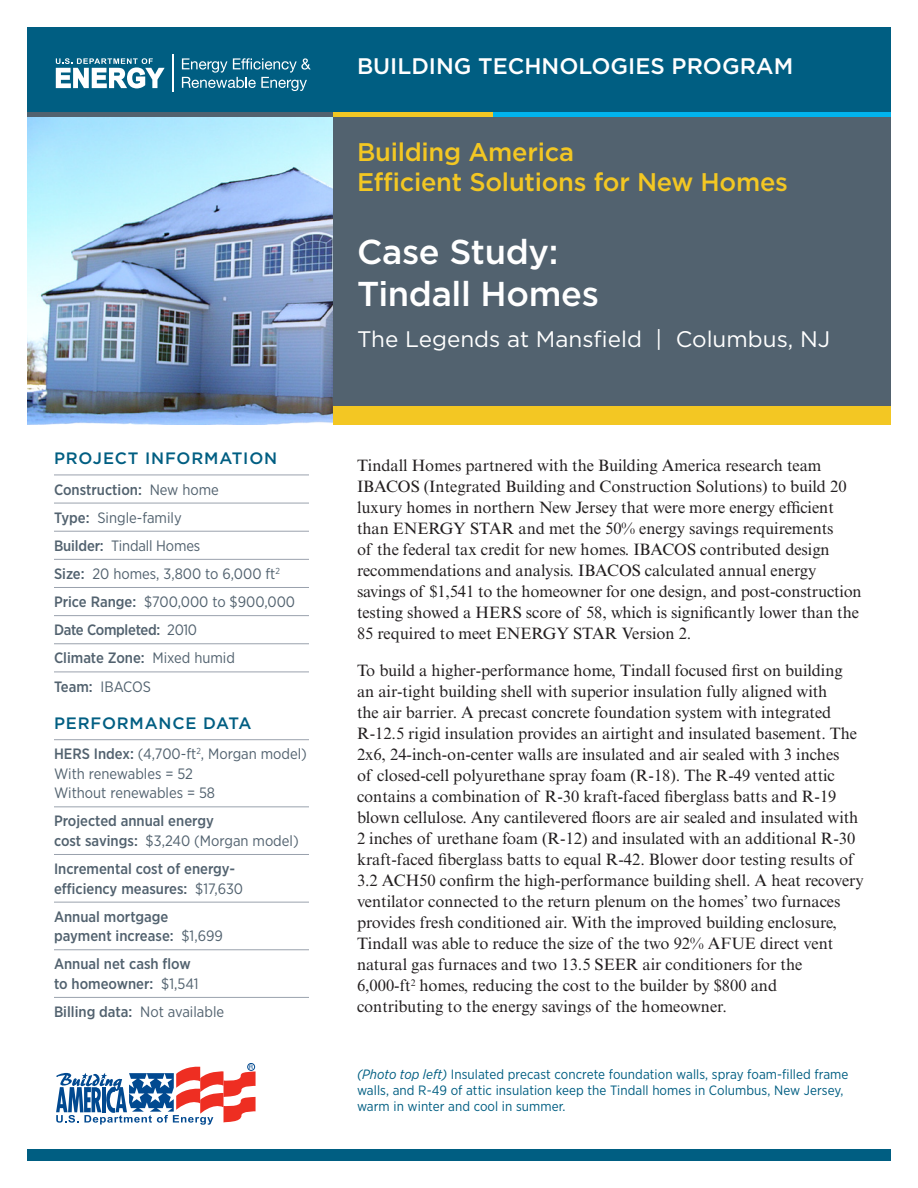
<style>
.page{position:relative;width:918px;height:1188px;background:#fff}
.page>*{position:absolute;margin:0;border:0;box-sizing:border-box;transform-origin:0 0}
.t1{font:500 34.5px "Gotham";letter-spacing:-.01em;color:#fff}
.t2{font:500 25.5px/30.6px "Gotham";letter-spacing:-.01em;color:#f3c723}
.HEADER_1{font:22.5px "Gotham";color:#fff}
.t3{font:500 22.5px "Gotham";color:#fff}
.BODY{font:16.5px/21px "Times New Roman MT Std";color:#231f20}
.SIDEBAR_HEADER{font:500 16.5px "Gotham";letter-spacing:.05em;color:#005e82}
.SIDEBAR_TEXT_Bold_Lt{font:500 15px/19.5px "Gotham Narrow";color:#52626f}
.SIDEBAR_TEXT_Bold_Lt-2{font:15px/19.5px "Gotham Narrow";color:#52626f}
.SIDEBAR_TEXT_Bold_Lt-3{font:500 15px "Gotham Narrow";letter-spacing:-.02em;color:#52626f}
.t4{font:13.5px/16.2px "Gotham Narrow";letter-spacing:.005em;color:#005e82}
.t5{font:6px "Helvetica";color:#014990}
.s1{font-weight:400}
.s2{font-weight:500}
.s3{font-style:italic}
</style>
<div class="page">
<div style="left:322px;top:115px;width:569px;height:291px;background:#52626f"></div>
<div style="left:322px;top:406px;width:569px;height:18px;background:#f3c723"></div>
<img style="left:27px;top:117px;width:306px;height:307px">
<div style="left:27px;top:1149px;width:864px;height:12px;background:#005e82"></div>
<div style="left:27px;top:27px;width:864px;height:85px;background:#005e82"></div>
<svg style="left:56px;top:58px;width:109px;height:30px"></svg>
<hr style="left:173px;top:55px;width:1px;height:37px;background:#fff">
<svg style="left:182px;top:58px;width:129px;height:33px"></svg>
<div style="left:492px;top:112px;width:399px;height:5px;background:#00b3ee"></div>
<div style="left:333px;top:112px;width:160px;height:5px;background:#f3c723"></div>
<div style="left:27px;top:112px;width:306px;height:5px;background:#52626f"></div>
<hr style="left:54px;top:475px;width:255px;height:1px;background:#9aa2ad">
<hr style="left:54px;top:503px;width:255px;height:1px;background:#9aa2ad">
<hr style="left:54px;top:531px;width:255px;height:1px;background:#9aa2ad">
<hr style="left:54px;top:559px;width:255px;height:1px;background:#9aa2ad">
<hr style="left:54px;top:587px;width:255px;height:1px;background:#9aa2ad">
<hr style="left:54px;top:615px;width:255px;height:1px;background:#9aa2ad">
<hr style="left:54px;top:644px;width:255px;height:1px;background:#9aa2ad">
<hr style="left:54px;top:672px;width:255px;height:1px;background:#9aa2ad">
<hr style="left:54px;top:739px;width:255px;height:1px;background:#9aa2ad">
<hr style="left:54px;top:807px;width:255px;height:1px;background:#9aa2ad">
<hr style="left:54px;top:854px;width:255px;height:1px;background:#9aa2ad">
<hr style="left:54px;top:902px;width:255px;height:1px;background:#9aa2ad">
<hr style="left:54px;top:950px;width:255px;height:1px;background:#9aa2ad">
<hr style="left:54px;top:997px;width:255px;height:1px;background:#9aa2ad">
<svg style="left:56px;top:1066px;width:200px;height:59px"></svg>
<div style="left:247px;top:1063px;width:8px;height:8px;border:1px solid #014990;border-radius:50%"></div>
<p class="SIDEBAR_HEADER" style="left:54px;top:449px;width:225px">PROJECT INFORMATION</p>
<p class="SIDEBAR_TEXT_Bold_Lt" style="left:54px;top:479px;width:166px">Construction: <span class="s1">New home</span></p>
<p class="SIDEBAR_TEXT_Bold_Lt-2" style="left:54px;top:507px;width:129px"><span class="s2">Type:</span> Single-family</p>
<p class="SIDEBAR_TEXT_Bold_Lt-2" style="left:54px;top:536px;width:148px"><span class="s2">Builder:</span> Tindall Homes</p>
<p class="SIDEBAR_TEXT_Bold_Lt-2" style="left:54px;top:564px;width:228px"><span class="s2">Size:</span> 20 homes, 3,800 to 6,000 ft<sup>2</sup></p>
<p class="SIDEBAR_TEXT_Bold_Lt-2" style="left:54px;top:592px;width:243px"><span class="s2">Price Range:</span> $700,000 to $900,000</p>
<p class="SIDEBAR_TEXT_Bold_Lt-3" style="left:54px;top:620px;width:145px">Date Completed: <span class="s1">2010</span></p>
<p class="SIDEBAR_TEXT_Bold_Lt" style="left:54px;top:648px;width:183px">Climate Zone: <span class="s1">Mixed humid</span></p>
<p class="SIDEBAR_TEXT_Bold_Lt-2" style="left:54px;top:676px;width:99px"><span class="s2">Team:</span> IBACOS</p>
<p class="SIDEBAR_HEADER" style="left:54px;top:714px;width:199px">PERFORMANCE DATA</p>
<p class="SIDEBAR_TEXT_Bold_Lt-2" style="left:54px;top:744px;width:254px"><span class="s2">HERS Index:</span> (4,700-ft<sup>2</sup>, Morgan model)<br>With renewables = 52<br>Without renewables = 58</p>
<p class="SIDEBAR_TEXT_Bold_Lt" style="left:54px;top:811px;width:246px">Projected annual energy<br>cost savings: <span class="s1">$3,240 (Morgan model)</span></p>
<p class="SIDEBAR_TEXT_Bold_Lt" style="left:54px;top:859px;width:191px">Incremental cost of energy&shy;efficiency measures: <span class="s1">$17,630</span></p>
<p class="SIDEBAR_TEXT_Bold_Lt" style="left:54px;top:907px;width:170px">Annual mortgage payment increase: <span class="s1">$1,699</span></p>
<p class="SIDEBAR_TEXT_Bold_Lt" style="left:54px;top:954px;width:146px">Annual net cash flow to homeowner: <span class="s1">$1,541</span></p>
<p class="SIDEBAR_TEXT_Bold_Lt" style="left:54px;top:1002px;width:172px">Billing data: <span class="s1">Not available</span></p>
<p class="t5" style="left:249px;top:1062px;width:6px">R</p>
<p class="t3" style="left:357px;top:54px;width:438px">BUILDING TECHNOLOGIES PROGRAM</p>
<p class="t2" style="left:357px;top:136px;width:433px">Building America<br>Efficient Solutions for New Homes</p>
<p class="t1" style="left:357px;top:232px;width:203px">Case Study:</p>
<p class="t1" style="left:357px;top:274px;width:244px">Tindall Homes</p>
<p class="HEADER_1" style="left:357px;top:327px;width:475px">The Legends at Mansfield | Columbus, NJ</p>
<p class="BODY" style="left:357px;top:455px;width:506px">Tindall Homes partnered with the Building America research team IBACOS (Integrated Building and Construction Solutions) to build 20 luxury homes in northern New Jersey that were more energy efficient than ENERGY STAR and met the 50% energy savings requirements<br>of the federal tax credit for new homes. IBACOS contributed design recommendations and analysis. IBACOS calculated annual energy savings of $1,541 to the homeowner for one design, and post-construction testing showed a HERS score of 58, which is significantly lower than the 85 required to meet ENERGY STAR Version 2.</p>
<p class="BODY" style="left:357px;top:660px;width:508px">To build a higher-performance home, Tindall focused first on building an air-tight building shell with superior insulation fully aligned with<br>the air barrier. A precast concrete foundation system with integrated R-12.5 rigid insulation provides an airtight and insulated basement. The 2x6, 24-inch-on-center walls are insulated and air sealed with 3 inches<br>of closed-cell polyurethane spray foam (R-18). The R-49 vented attic contains a combination of R-30 kraft-faced fiberglass batts and R-19 blown cellulose. Any cantilevered floors are air sealed and insulated with 2 inches of urethane foam (R-12) and insulated with an additional R-30 kraft-faced fiberglass batts to equal R-42. Blower door testing results of 3.2 ACH50 confirm the high-performance building shell. A heat recovery ventilator connected to the return plenum on the homes’ two furnaces provides fresh conditioned air. With the improved building enclosure, Tindall was able to reduce the size of the two 92% AFUE direct vent natural gas furnaces and two 13.5 SEER air conditioners for the 6,000-ft<sup>2</sup> homes, reducing the cost to the builder by $800 and contributing to the energy savings of the homeowner.</p>
<p class="t4" style="left:357px;top:1066px;width:493px"><span class="s3">(Photo top left)</span> Insulated precast concrete foundation walls, spray foam-filled frame walls, and R-49 of attic insulation keep the Tindall homes in Columbus, New Jersey, warm in winter and cool in summer.</p>
</div>
